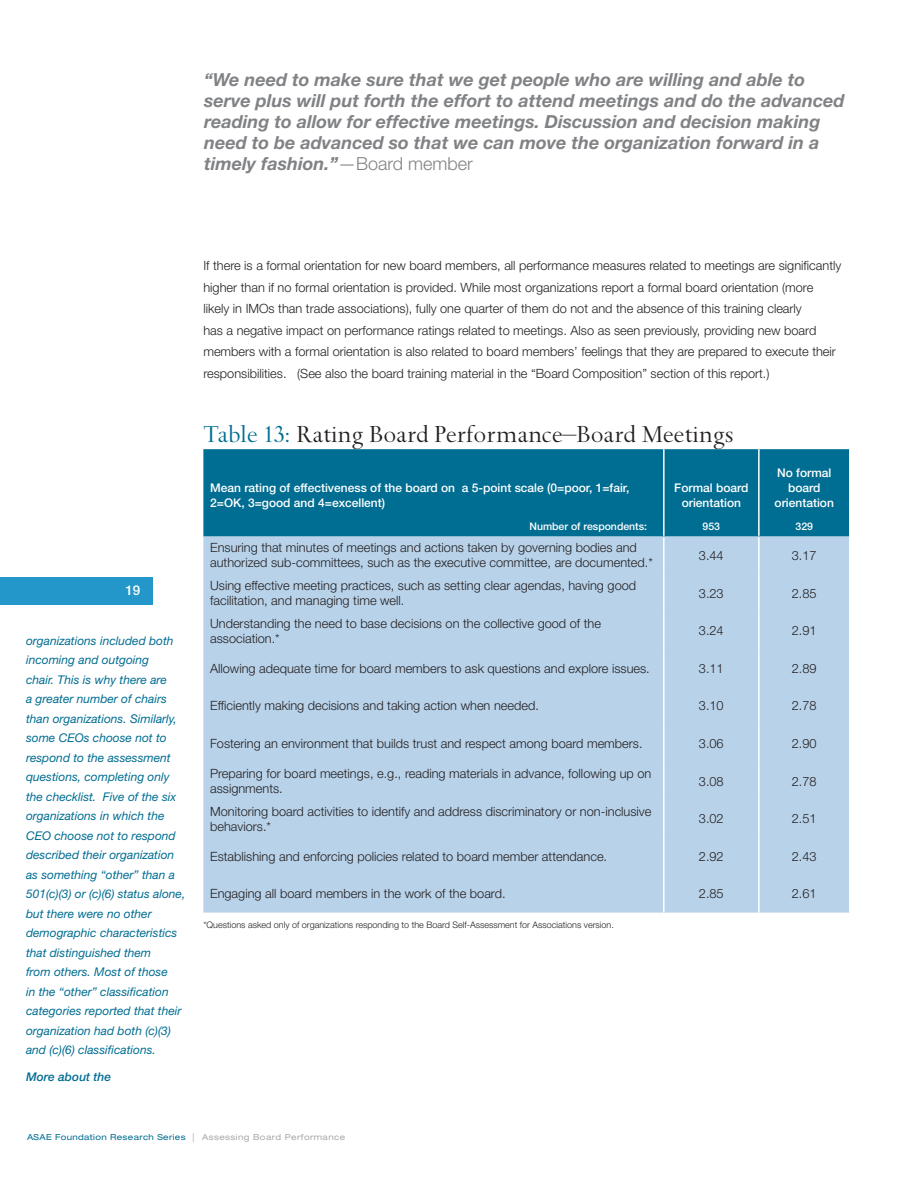
<style>
.page{position:relative;width:918px;height:1188px;background:#fff}
.page>*{position:absolute;margin:0;border:0;box-sizing:border-box;transform-origin:0 0}
.figure_title{font:27px "Spectrum MT Std";color:#231f20}
.new_pull_quote{font:italic 700 18px/21px "Helvetica Neue LT Std";color:#808285}
.t1{font:500 13.5px "Helvetica Neue LT Std";color:#fff}
.table_body{font:300 12.75px/15px "Helvetica Neue LT Std";color:#231f20}
.body_copy{font:300 12.75px/21.5px "Helvetica Neue LT Std";color:#231f20}
.sidebar_body{font:italic 12px/19.5px "Helvetica Neue LT Std";color:#006d92}
.table_head{font:500 12px/15px "Helvetica Neue LT Std";color:#fff;text-align:center}
.sidebar_body-2{font:italic 500 12px "Helvetica Neue LT Std";color:#006d92}
.table_head_small{font:500 10.5px "Helvetica Neue LT Std";color:#fff}
.body_copy-2{font:300 9px "Helvetica Neue LT Std";color:#231f20}
.t2{font:expanded 8.25px "Helvetica Neue LT Std";letter-spacing:.04em;color:#006d92}
.s1{font-weight:300;font-style:normal}
.s2{color:#006d92}
.s3{font-weight:300;font-size:12px;color:#a8a9ad}
.s4{color:#a8a9ad}
</style>
<div class="page">
<div style="left:0;top:577px;width:152px;height:28px;background:#2396ca"></div>
<div style="left:203px;top:449px;width:646px;height:88px;background:#006d92"></div>
<div style="left:203px;top:537px;width:646px;height:376px;background:#b8d2e9"></div>
<hr style="left:663px;top:449px;width:2px;height:65px;background:#fff">
<hr style="left:758px;top:449px;width:2px;height:65px;background:#fff">
<hr style="left:663px;top:514px;width:2px;height:22px;background:#fff">
<hr style="left:758px;top:514px;width:2px;height:22px;background:#fff">
<hr style="left:663px;top:537px;width:2px;height:37px;background:#fff">
<hr style="left:758px;top:537px;width:2px;height:37px;background:#fff">
<hr style="left:663px;top:574px;width:2px;height:38px;background:#fff">
<hr style="left:758px;top:574px;width:2px;height:38px;background:#fff">
<hr style="left:663px;top:612px;width:2px;height:37px;background:#fff">
<hr style="left:758px;top:612px;width:2px;height:37px;background:#fff">
<hr style="left:663px;top:649px;width:2px;height:38px;background:#fff">
<hr style="left:758px;top:649px;width:2px;height:38px;background:#fff">
<hr style="left:663px;top:687px;width:2px;height:38px;background:#fff">
<hr style="left:758px;top:687px;width:2px;height:38px;background:#fff">
<hr style="left:663px;top:725px;width:2px;height:37px;background:#fff">
<hr style="left:758px;top:725px;width:2px;height:37px;background:#fff">
<hr style="left:663px;top:762px;width:2px;height:38px;background:#fff">
<hr style="left:758px;top:762px;width:2px;height:38px;background:#fff">
<hr style="left:663px;top:800px;width:2px;height:37px;background:#fff">
<hr style="left:758px;top:800px;width:2px;height:37px;background:#fff">
<hr style="left:663px;top:837px;width:2px;height:38px;background:#fff">
<hr style="left:758px;top:837px;width:2px;height:38px;background:#fff">
<hr style="left:663px;top:875px;width:2px;height:38px;background:#fff">
<hr style="left:758px;top:875px;width:2px;height:38px;background:#fff">
<p class="new_pull_quote" style="left:204px;top:69px;width:642px">“We need to make sure that we get people who are willing and able to serve plus will put forth the effort to attend meetings and do the advanced reading to allow for effective meetings. Discussion and decision making need to be advanced so that we can move the organization forward in a timely fashion.”<span class="s1">—Board member</span></p>
<p class="body_copy" style="left:203px;top:255px;width:640px">If there is a formal orientation for new board members, all performance measures related to meetings are significantly higher than if no formal orientation is provided. While most organizations report a formal board orientation (more likely in IMOs than trade associations), fully one quarter of them do not and the absence of this training clearly<br>has a negative impact on performance ratings related to meetings. Also as seen previously, providing new board members with a formal orientation is also related to board members’ feelings that they are prepared to execute their responsibilities. (See also the board training material in the “Board Composition” section of this report.)</p>
<p class="t1" style="left:126px;top:582px;width:16px">19</p>
<p class="sidebar_body" style="left:26px;top:631px;width:161px">organizations included both incoming and outgoing<br>chair. This is why there are<br>a greater number of chairs than organizations. Similarly, some CEOs choose not to respond to the assessment questions, completing only the checklist. Five of the six organizations in which the<br>CEO choose not to respond described their organization as something “other” than a<br>501(c)(3) or (c)(6) status alone, but there were no other demographic characteristics that distinguished them<br>from others. Most of those<br>in the “other” classification categories reported that their organization had both (c)(3) and (c)(6) classifications.</p>
<p class="sidebar_body-2" style="left:26px;top:1069px;width:87px">More about the</p>
<p class="figure_title" style="left:203px;top:420px;width:532px"><span class="s2">Table 13:</span> Rating Board Performance–Board Meetings</p>
<p class="table_head" style="left:210px;top:480px;width:421px;text-align:left">Mean rating of effectiveness of the board on a 5-point scale (0=poor, 1=fair,<br>2=OK, 3=good and 4=excellent)</p>
<p class="table_head" style="left:674px;top:480px;width:76px">Formal board orientation</p>
<p class="table_head" style="left:775px;top:465px;width:61px">No formal board orientation</p>
<p class="table_head_small" style="left:529px;top:520px;width:119px">Number of respondents:</p>
<p class="table_head_small" style="left:703px;top:520px;width:19px">953</p>
<p class="table_head_small" style="left:796px;top:520px;width:19px">329</p>
<p class="table_body" style="left:210px;top:540px;width:444px">Ensuring that minutes of meetings and actions taken by governing bodies and authorized sub-committees, such as the executive committee, are documented.*</p>
<p class="table_body" style="left:699px;top:548px;width:26px">3.44</p>
<p class="table_body" style="left:792px;top:548px;width:26px">3.17</p>
<p class="table_body" style="left:210px;top:578px;width:428px">Using effective meeting practices, such as setting clear agendas, having good facilitation, and managing time well.</p>
<p class="table_body" style="left:699px;top:585px;width:26px">3.23</p>
<p class="table_body" style="left:792px;top:585px;width:26px">2.85</p>
<p class="table_body" style="left:210px;top:615px;width:392px">Understanding the need to base decisions on the collective good of the association.*</p>
<p class="table_body" style="left:699px;top:623px;width:26px">3.24</p>
<p class="table_body" style="left:792px;top:623px;width:26px">2.91</p>
<p class="table_body" style="left:210px;top:660px;width:441px">Allowing adequate time for board members to ask questions and explore issues.</p>
<p class="table_body" style="left:699px;top:660px;width:26px">3.11</p>
<p class="table_body" style="left:792px;top:660px;width:26px">2.89</p>
<p class="table_body" style="left:210px;top:698px;width:330px">Efficiently making decisions and taking action when needed.</p>
<p class="table_body" style="left:699px;top:698px;width:26px">3.10</p>
<p class="table_body" style="left:792px;top:698px;width:26px">2.78</p>
<p class="table_body" style="left:210px;top:736px;width:434px">Fostering an environment that builds trust and respect among board members.</p>
<p class="table_body" style="left:699px;top:736px;width:26px">3.06</p>
<p class="table_body" style="left:792px;top:736px;width:26px">2.90</p>
<p class="table_body" style="left:210px;top:766px;width:443px">Preparing for board meetings, e.g., reading materials in advance, following up on assignments.</p>
<p class="table_body" style="left:699px;top:773px;width:26px">3.08</p>
<p class="table_body" style="left:792px;top:773px;width:26px">2.78</p>
<p class="table_body" style="left:210px;top:803px;width:443px">Monitoring board activities to identify and address discriminatory or non-inclusive behaviors.*</p>
<p class="table_body" style="left:699px;top:811px;width:26px">3.02</p>
<p class="table_body" style="left:792px;top:811px;width:26px">2.51</p>
<p class="table_body" style="left:210px;top:848px;width:399px">Establishing and enforcing policies related to board member attendance.</p>
<p class="table_body" style="left:699px;top:848px;width:26px">2.92</p>
<p class="table_body" style="left:792px;top:848px;width:26px">2.43</p>
<p class="table_body" style="left:210px;top:886px;width:297px">Engaging all board members in the work of the board.</p>
<p class="table_body" style="left:699px;top:886px;width:26px">2.85</p>
<p class="table_body" style="left:792px;top:886px;width:26px">2.61</p>
<p class="body_copy-2" style="left:203px;top:919px;width:412px">*Questions asked only of organizations responding to the Board Self-Assessment for Associations version.</p>
<p class="t2" style="left:27px;top:1132px;width:320px">ASAE Foundation Research Series <span class="s3">|</span> <span class="s4">Assessing Board Performance</span></p>
</div>
